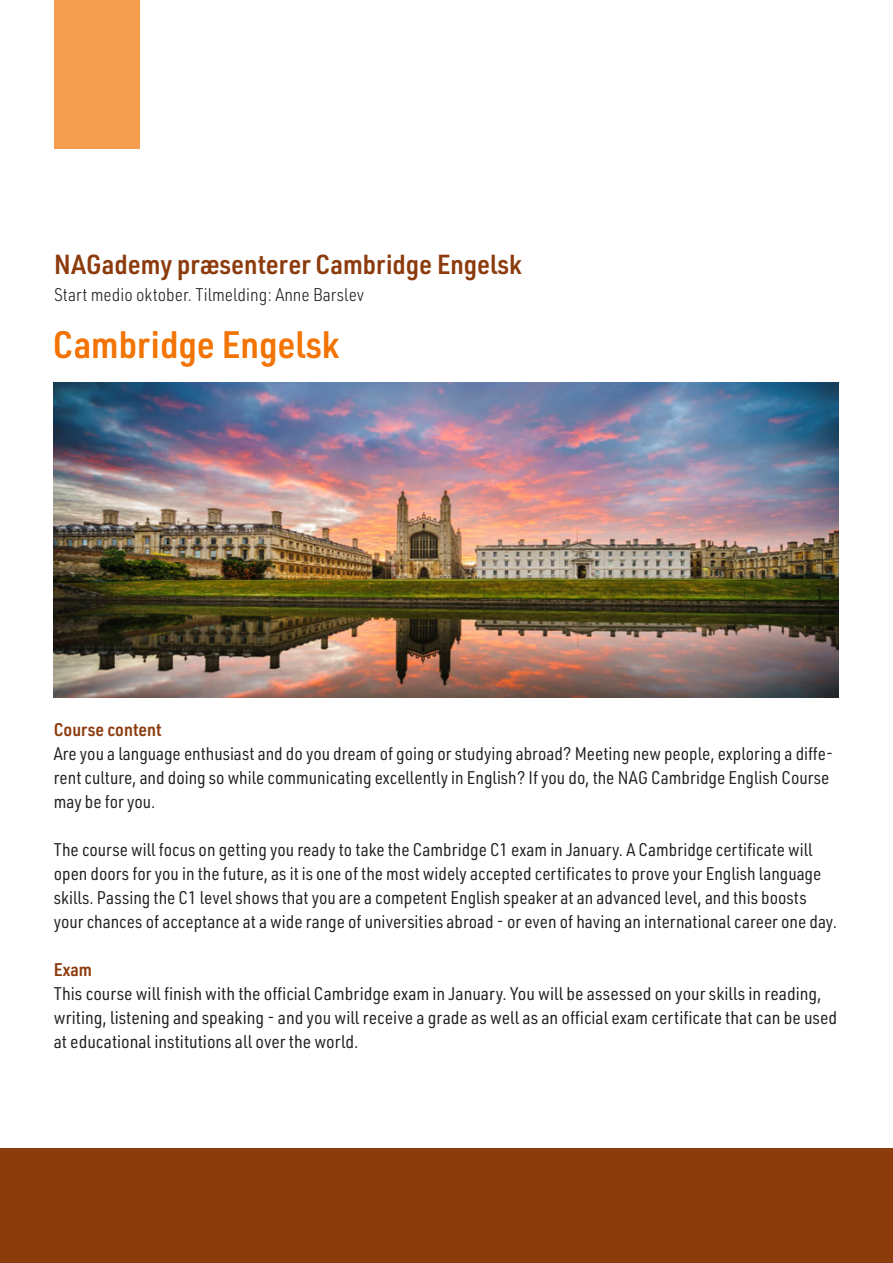
<style>
.page{position:relative;width:893px;height:1263px;background:#fff}
.page>*{position:absolute;margin:0;border:0;box-sizing:border-box;transform-origin:0 0}
.t1{font:600 37.5px "URWDIN Semi Cond";color:#f27405}
.t2{font:600 27px "URWDIN Semi Cond";color:#8c3b0d}
.t3{font:18px/24px "URWDIN Semi Cond";color:#231f20}
.t4{font:300 18px "URWDIN Semi Cond";color:#231f20}
.t5{font:600 18px "URWDIN Semi Cond";color:#8c3b0d}
</style>
<div class="page">
<div style="left:0;top:1148px;width:893px;height:115px;background:#8c3b0d"></div>
<div style="left:54px;top:0;width:85px;height:149px;background:#f69e50"></div>
<img style="left:54px;top:383px;width:785px;height:314px">
<p class="t2" style="left:54px;top:247px;width:469px">NAGademy præsenterer Cambridge Engelsk</p>
<p class="t4" style="left:54px;top:283px;width:312px">Start medio oktober. Tilmelding: Anne Barslev</p>
<p class="t1" style="left:53px;top:320px;width:288px">Cambridge Engelsk</p>
<p class="t5" style="left:54px;top:717px;width:109px">Course content</p>
<p class="t3" style="left:54px;top:741px;width:781px">Are you a language enthusiast and do you dream of going or studying abroad? Meeting new people, exploring a diffe&shy;rent culture, and doing so while communicating excellently in English? If you do, the NAG Cambridge English Course may be for you.</p>
<p class="t3" style="left:54px;top:837px;width:785px">The course will focus on getting you ready to take the Cambridge C1 exam in January. A Cambridge certificate will open doors for you in the future, as it is one of the most widely accepted certificates to prove your English language skills. Passing the C1 level shows that you are a competent English speaker at an advanced level, and this boosts your chances of acceptance at a wide range of universities abroad - or even of having an international career one day.</p>
<p class="t5" style="left:54px;top:957px;width:40px">Exam</p>
<p class="t3" style="left:54px;top:981px;width:785px">This course will finish with the official Cambridge exam in January. You will be assessed on your skills in reading, writing, listening and speaking - and you will receive a grade as well as an official exam certificate that can be used at educational institutions all over the world.</p>
</div>
